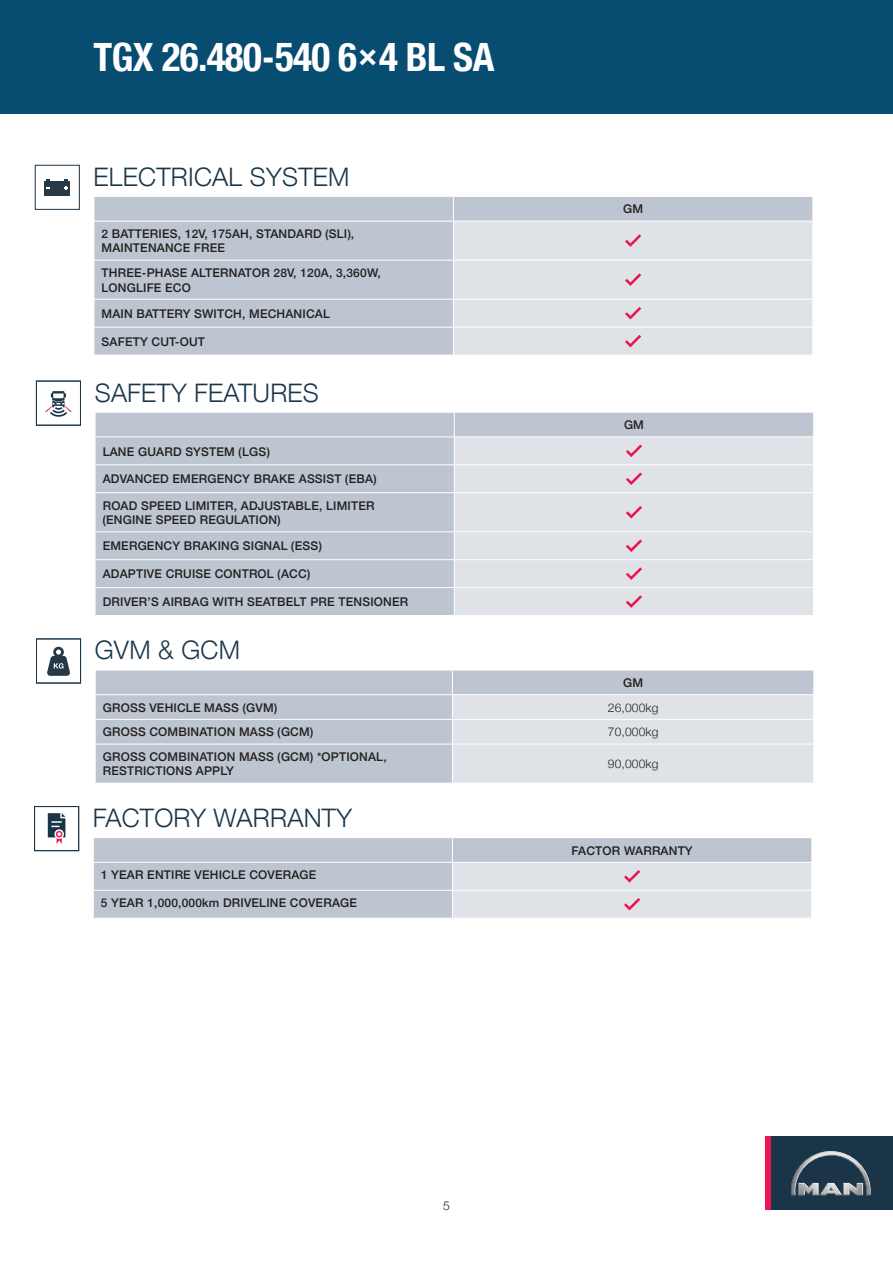
<style>
.page{position:relative;width:893px;height:1263px;background:#fff}
.page>*{position:absolute;margin:0;border:0;box-sizing:border-box;transform-origin:0 0}
.t1{font:700 39px "Man Global Condensed";letter-spacing:-.015em;color:#fff}
.t2{font:300 25.5px "Man Global";letter-spacing:.01em;color:#1a3548}
.t3{font:500 12px/14.4px "Man Global";letter-spacing:.015em;color:#231f20}
.t4{font:300 12px "Man Global";letter-spacing:.015em;color:#231f20}
</style>
<div class="page">
<div style="left:0;top:0;width:893px;height:114px;background:#064d71"></div>
<div style="left:765px;top:1136px;width:6px;height:74px;background:#ed1450"></div>
<svg style="left:771px;top:1136px;width:122px;height:74px;background:#2d4556"></svg>
<div style="left:95px;top:197px;width:717px;height:158px;background:#bdc6d0"></div>
<div style="left:454px;top:222px;width:358px;height:38px;background:#dfe2e6"></div>
<svg style="left:94px;top:197px;width:1px;height:24px"></svg>
<svg style="left:453px;top:197px;width:1px;height:24px"></svg>
<svg style="left:812px;top:197px;width:1px;height:24px"></svg>
<hr style="left:94px;top:221px;width:359px;height:1px;background:#fff">
<hr style="left:453px;top:221px;width:360px;height:1px;background:#fff">
<hr style="left:453px;top:221px;width:1px;height:39px;background:#fff">
<hr style="left:94px;top:260px;width:359px;height:1px;background:#fff">
<hr style="left:94px;top:299px;width:359px;height:1px;background:#fff">
<hr style="left:94px;top:327px;width:359px;height:1px;background:#fff">
<svg style="left:94px;top:300px;width:1px;height:55px"></svg>
<svg style="left:625px;top:234px;width:16px;height:13px"></svg>
<svg style="left:453px;top:260px;width:360px;height:95px;background:#e0e2e6"></svg>
<div style="left:44px;top:181px;width:26px;height:14px;background:#273947"></div>
<svg style="left:64px;top:180px;width:4px;height:10px"></svg>
<div style="left:35px;top:165px;width:45px;height:45px;border:1px solid #1a3548"></div>
<div style="left:96px;top:413px;width:358px;height:202px;background:#bdc6d0"></div>
<div style="left:454px;top:412px;width:360px;height:25px;background:#bdc6d0"></div>
<div style="left:455px;top:437px;width:358px;height:178px;background:#dfe2e6"></div>
<hr style="left:454px;top:412px;width:360px;height:1px;background:#fff">
<hr style="left:95px;top:436px;width:359px;height:1px;background:#fff">
<hr style="left:95px;top:464px;width:359px;height:1px;background:#fff">
<svg style="left:95px;top:413px;width:1px;height:79px"></svg>
<svg style="left:454px;top:413px;width:1px;height:23px"></svg>
<svg style="left:813px;top:413px;width:1px;height:23px"></svg>
<hr style="left:95px;top:492px;width:359px;height:1px;background:#fff">
<hr style="left:95px;top:531px;width:359px;height:1px;background:#fff">
<hr style="left:95px;top:559px;width:359px;height:1px;background:#fff">
<hr style="left:95px;top:587px;width:359px;height:1px;background:#fff">
<svg style="left:95px;top:532px;width:1px;height:83px"></svg>
<hr style="left:454px;top:436px;width:360px;height:1px;background:#fff">
<hr style="left:454px;top:464px;width:360px;height:1px;background:#fff">
<hr style="left:454px;top:492px;width:360px;height:1px;background:#fff">
<hr style="left:454px;top:531px;width:360px;height:1px;background:#fff">
<hr style="left:454px;top:559px;width:360px;height:1px;background:#fff">
<hr style="left:454px;top:587px;width:360px;height:1px;background:#fff">
<svg style="left:626px;top:444px;width:16px;height:13px"></svg>
<svg style="left:626px;top:472px;width:16px;height:13px"></svg>
<svg style="left:626px;top:506px;width:16px;height:12px"></svg>
<svg style="left:626px;top:539px;width:16px;height:13px"></svg>
<svg style="left:626px;top:567px;width:16px;height:13px"></svg>
<svg style="left:626px;top:595px;width:16px;height:13px"></svg>
<svg style="left:45px;top:391px;width:27px;height:26px"></svg>
<div style="left:36px;top:381px;width:45px;height:45px;border:1px solid #1a3548"></div>
<svg style="left:95px;top:670px;width:719px;height:113px;background:#cbd2d9"></svg>
<hr style="left:452px;top:694px;width:362px;height:1px;background:#fff">
<hr style="left:452px;top:719px;width:362px;height:1px;background:#fff">
<hr style="left:452px;top:744px;width:362px;height:1px;background:#fff">
<div style="left:53px;top:647px;width:11px;height:10px;border:3px solid #273947;border-radius:50%"></div>
<svg style="left:47px;top:656px;width:23px;height:20px"></svg>
<div style="left:36px;top:638px;width:45px;height:45px;border:1px solid #1a3548"></div>
<svg style="left:93px;top:838px;width:719px;height:80px;background:#cad0d8"></svg>
<svg style="left:48px;top:813px;width:17px;height:31px"></svg>
<div style="left:34px;top:806px;width:45px;height:45px;border:1px solid #1a3548"></div>
<h1 class="t1" style="left:94px;top:35px;width:402px">TGX 26.480-540 6×4 BL SA</h1>
<h2 class="t2" style="left:94px;top:162px;width:257px">ELECTRICAL SYSTEM</h2>
<p class="t3" style="left:102px;top:227px;width:254px">2 BATTERIES, 12V, 175AH, STANDARD (SLI),<br>MAINTENANCE FREE</p>
<p class="t3" style="left:102px;top:266px;width:281px">THREE-PHASE ALTERNATOR 28V, 120A, 3,360W,<br>LONGLIFE ECO</p>
<p class="t3" style="left:102px;top:306px;width:230px">MAIN BATTERY SWITCH, MECHANICAL</p>
<p class="t3" style="left:102px;top:334px;width:105px">SAFETY CUT-OUT</p>
<h2 class="t2" style="left:95px;top:378px;width:226px">SAFETY FEATURES</h2>
<p class="t3" style="left:103px;top:444px;width:169px">LANE GUARD SYSTEM (LGS)</p>
<p class="t3" style="left:103px;top:466px;width:275px;line-height:26.2px">ADVANCED EMERGENCY BRAKE ASSIST (EBA)<br>ROAD SPEED LIMITER, ADJUSTABLE, LIMITER</p>
<p class="t3" style="left:103px;top:507px;width:221px;line-height:26.2px">(ENGINE SPEED REGULATION)<br>EMERGENCY BRAKING SIGNAL (ESS)</p>
<p class="t3" style="left:103px;top:567px;width:209px">ADAPTIVE CRUISE CONTROL (ACC)</p>
<p class="t3" style="left:103px;top:595px;width:307px">DRIVER’S AIRBAG WITH SEATBELT PRE TENSIONER</p>
<h2 class="t2" style="left:95px;top:636px;width:147px">GVM &amp; GCM</h2>
<p class="t3" style="left:623px;top:202px;width:21px">GM</p>
<p class="t3" style="left:624px;top:418px;width:21px">GM</p>
<p class="t3" style="left:623px;top:676px;width:21px">GM</p>
<p class="t3" style="left:103px;top:700px;width:176px">GROSS VEHICLE MASS (GVM)</p>
<p class="t4" style="left:608px;top:700px;width:52px">26,000kg</p>
<p class="t3" style="left:103px;top:725px;width:212px">GROSS COMBINATION MASS (GCM)</p>
<p class="t4" style="left:608px;top:725px;width:52px">70,000kg</p>
<p class="t3" style="left:103px;top:750px;width:285px">GROSS COMBINATION MASS (GCM) *OPTIONAL,<br>RESTRICTIONS APPLY</p>
<p class="t4" style="left:608px;top:757px;width:52px">90,000kg</p>
<h2 class="t2" style="left:93px;top:803px;width:261px">FACTORY WARRANTY</h2>
<p class="t3" style="left:572px;top:843px;width:123px">FACTOR WARRANTY</p>
<p class="t3" style="left:101px;top:868px;width:217px">1 YEAR ENTIRE VEHICLE COVERAGE</p>
<p class="t3" style="left:101px;top:896px;width:258px">5 YEAR 1,000,000km DRIVELINE COVERAGE</p>
<p class="t4" style="left:443px;top:1199px;width:8px">5</p>
</div>
